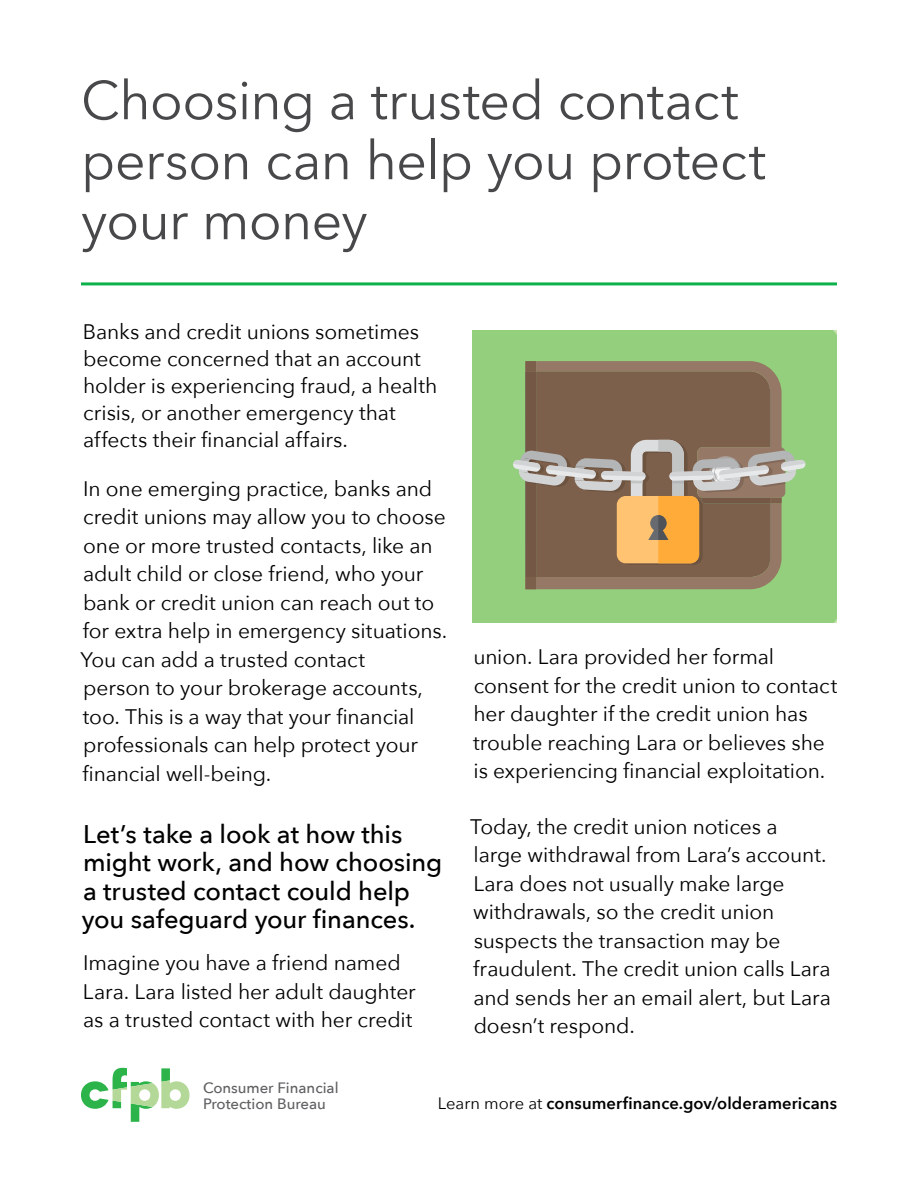
<style>
.page{position:relative;width:918px;height:1188px;background:#fff}
.page>*{position:absolute;margin:0;border:0;box-sizing:border-box;transform-origin:0 0}
.Dark_gray__Main_H1{font:54px/60px "Avenir Next";letter-spacing:-.015em;color:#48484a}
.regular{font:500 25.5px/28.5px "Avenir Next";letter-spacing:-.005em;color:#000}
.paragraph__14_19{font:21px/28.5px "Avenir Next";letter-spacing:-.005em;color:#000}
.subheader__after_H2{font:21px/27px "Avenir Next";letter-spacing:-.005em;color:#000}
.t1{font:600 16.5px "Avenir Next";letter-spacing:.005em;color:#000}
.t2{font:500 15px/15.8px "Avenir Next";color:#5f6062}
.s1{font-weight:400}
</style>
<div class="page">
<svg style="left:81px;top:1068px;width:109px;height:54px"></svg>
<hr style="left:81px;top:282px;width:756px;height:3px;background:#0db14b">
<svg style="left:472px;top:331px;width:365px;height:291px;background:#939e6b"></svg>
<h1 class="Dark_gray__Main_H1" style="left:81px;top:68px;width:686px">Choosing a trusted contact person can help you protect your money</h1>
<p class="subheader__after_H2" style="left:83px;top:317px;width:356px">Banks and credit unions sometimes become concerned that an account holder is experiencing fraud, a health crisis, or another emergency that affects their financial affairs.</p>
<p class="paragraph__14_19" style="left:80px;top:473px;width:368px">In one emerging practice, banks and credit unions may allow you to choose one or more trusted contacts, like an adult child or close friend, who your bank or credit union can reach out to for extra help in emergency situations.<br>You can add a trusted contact<br>person to your brokerage accounts, too. This is a way that your financial professionals can help protect your financial well-being.</p>
<p class="regular" style="left:82px;top:819px;width:362px">Let’s take a look at how this might work, and how choosing a trusted contact could help you safeguard your finances.</p>
<p class="paragraph__14_19" style="left:83px;top:948px;width:334px">Imagine you have a friend named<br>Lara. Lara listed her adult daughter as a trusted contact with her credit</p>
<p class="paragraph__14_19" style="left:473px;top:642px;width:366px">union. Lara provided her formal consent for the credit union to contact her daughter if the credit union has trouble reaching Lara or believes she is experiencing financial exploitation.</p>
<p class="paragraph__14_19" style="left:470px;top:811px;width:362px">Today, the credit union notices a large withdrawal from Lara’s account.<br>Lara does not usually make large withdrawals, so the credit union suspects the transaction may be fraudulent. The credit union calls Lara and sends her an email alert, but Lara doesn’t respond.</p>
<p class="t2" style="left:203px;top:1079px;width:137px">Consumer Financial<br>Protection Bureau</p>
<p class="t1" style="left:438px;top:1089px;width:401px"><span class="s1">Learn more at</span> consumerfinance.gov/olderamericans</p>
</div>
